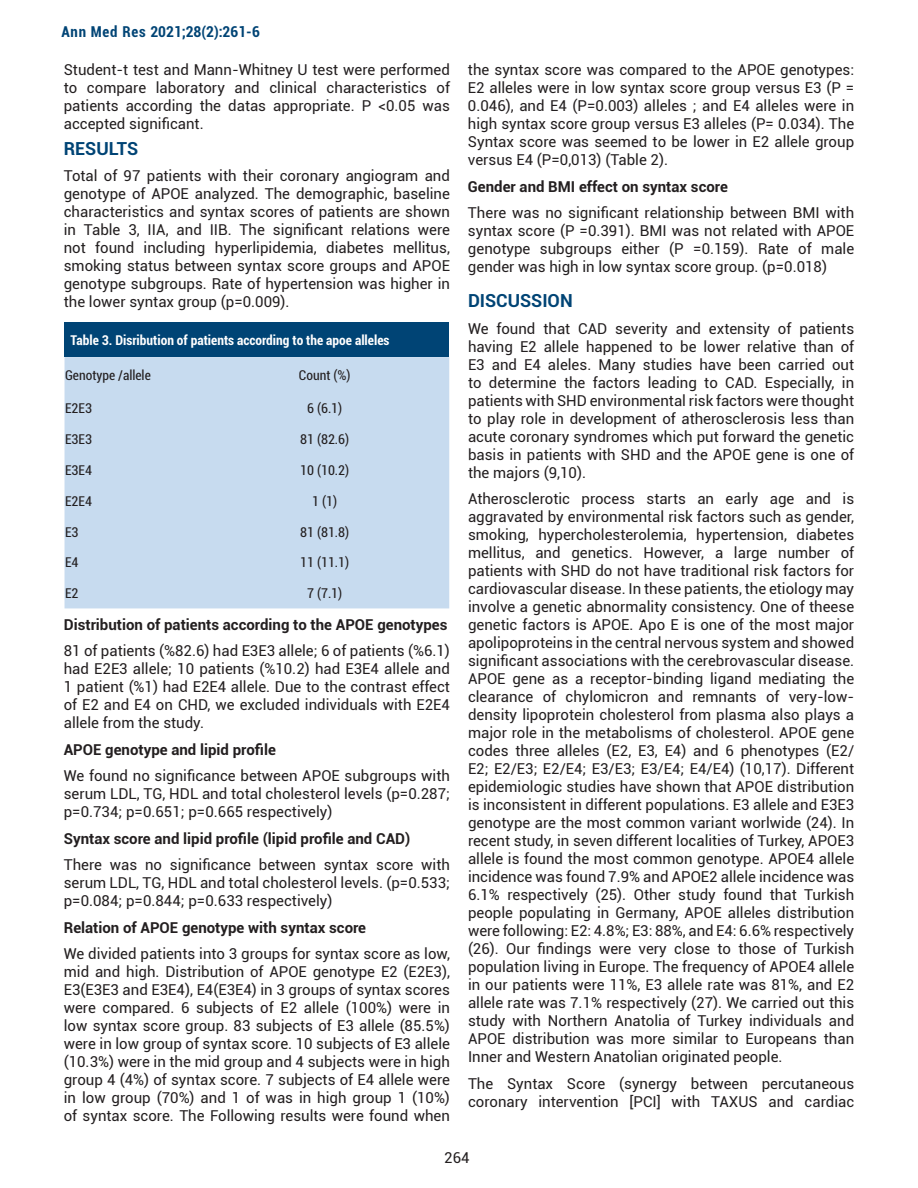
<style>
.page{position:relative;width:918px;height:1188px;background:#fff}
.page>*{position:absolute;margin:0;border:0;box-sizing:border-box;transform-origin:0 0}
.t1{font:700 18px "Roboto";color:#004475}
.t2{font:15px/18px "Roboto";color:#231f20;text-align:justify}
.t3{font:700 15px "Roboto";color:#231f20}
.t4{font:700 condensed 15px "Roboto";letter-spacing:.025em;color:#004475}
.t5{font:condensed 13.5px "Roboto";color:#231f20}
.t6{font:700 condensed 13.5px "Roboto";color:#fff}
</style>
<div class="page">
<div style="left:65px;top:322px;width:384px;height:35px;background:#004475"></div>
<div style="left:65px;top:357px;width:384px;height:251px;background:#c7dbef"></div>
<p class="t4" style="left:61px;top:21px;width:200px">Ann Med Res 2021;28(2):261-6</p>
<p class="t2" style="left:64px;top:60px;width:388px">Student-t test and Mann-Whitney U test were performed to compare laboratory and clinical characteristics of patients according the datas appropriate. P &lt;0.05 was accepted significant.</p>
<p class="t1" style="left:64px;top:136px;width:76px">RESULTS</p>
<p class="t2" style="left:64px;top:166px;width:388px">Total of 97 patients with their coronary angiogram and genotype of APOE analyzed. The demographic, baseline characteristics and syntax scores of patients are shown in Table 3, IIA, and IIB. The significant relations were not found including hyperlipidemia, diabetes mellitus, smoking status between syntax score groups and APOE genotype subgroups. Rate of hypertension was higher in the lower syntax group (p=0.009).</p>
<p class="t6" style="left:71px;top:330px;width:320px">Table 3. Disribution of patients according to the apoe alleles</p>
<p class="t5" style="left:65px;top:366px;width:87px">Genotype /allele</p>
<p class="t5" style="left:299px;top:366px;width:53px">Count (%)</p>
<p class="t5" style="left:65px;top:399px;width:28px">E2E3</p>
<p class="t5" style="left:307px;top:399px;width:37px">6 (6.1)</p>
<p class="t5" style="left:65px;top:430px;width:28px">E3E3</p>
<p class="t5" style="left:300px;top:430px;width:51px">81 (82.6)</p>
<p class="t5" style="left:65px;top:461px;width:28px">E3E4</p>
<p class="t5" style="left:300px;top:461px;width:51px">10 (10.2)</p>
<p class="t5" style="left:65px;top:492px;width:28px">E2E4</p>
<p class="t5" style="left:312px;top:492px;width:26px">1 (1)</p>
<p class="t5" style="left:65px;top:522px;width:15px">E3</p>
<p class="t5" style="left:300px;top:522px;width:51px">81 (81.8)</p>
<p class="t5" style="left:65px;top:553px;width:15px">E4</p>
<p class="t5" style="left:300px;top:553px;width:51px">11 (11.1)</p>
<p class="t5" style="left:65px;top:584px;width:15px">E2</p>
<p class="t5" style="left:307px;top:584px;width:37px">7 (7.1)</p>
<p class="t3" style="left:64px;top:614px;width:385px">Distribution of patients according to the APOE genotypes</p>
<p class="t2" style="left:64px;top:641px;width:388px">81 of patients (%82.6) had E3E3 allele; 6 of patients (%6.1) had E2E3 allele; 10 patients (%10.2) had E3E4 allele and 1 patient (%1) had E2E4 allele. Due to the contrast effect of E2 and E4 on CHD, we excluded individuals with E2E4 allele from the study.</p>
<p class="t3" style="left:64px;top:739px;width:214px">APOE genotype and lipid profile</p>
<p class="t2" style="left:64px;top:766px;width:388px">We found no significance between APOE subgroups with serum LDL, TG, HDL and total cholesterol levels (p=0.287; p=0.734; p=0.651; p=0.665 respectively)</p>
<p class="t3" style="left:64px;top:828px;width:348px">Syntax score and lipid profile (lipid profile and CAD)</p>
<p class="t2" style="left:64px;top:855px;width:388px">There was no significance between syntax score with serum LDL, TG, HDL and total cholesterol levels. (p=0.533; p=0.084; p=0.844; p=0.633 respectively)</p>
<p class="t3" style="left:64px;top:917px;width:304px">Relation of APOE genotype with syntax score</p>
<p class="t2" style="left:64px;top:944px;width:388px">We divided patients into 3 groups for syntax score as low, mid and high. Distribution of APOE genotype E2 (E2E3), E3(E3E3 and E3E4), E4(E3E4) in 3 groups of syntax scores were compared. 6 subjects of E2 allele (100%) were in low syntax score group. 83 subjects of E3 allele (85.5%) were in low group of syntax score. 10 subjects of E3 allele (10.3%) were in the mid group and 4 subjects were in high group 4 (4%) of syntax score. 7 subjects of E4 allele were in low group (70%) and 1 of was in high group 1 (10%) of syntax score. The Following results were found when</p>
<p class="t2" style="left:468px;top:60px;width:388px">the syntax score was compared to the APOE genotypes:<br>E2 alleles were in low syntax score group versus E3 (P = 0.046), and E4 (P=0.003) alleles ; and E4 alleles were in high syntax score group versus E3 alleles (P= 0.034). The Syntax score was seemed to be lower in E2 allele group versus E4 (P=0,013) (Table 2).</p>
<p class="t3" style="left:468px;top:176px;width:261px">Gender and BMI effect on syntax score</p>
<p class="t2" style="left:468px;top:203px;width:388px">There was no significant relationship between BMI with syntax score (P =0.391). BMI was not related with APOE genotype subgroups either (P =0.159). Rate of male gender was high in low syntax score group. (p=0.018)</p>
<p class="t1" style="left:468px;top:288px;width:106px">DISCUSSION</p>
<p class="t2" style="left:468px;top:319px;width:388px">We found that CAD severity and extensity of patients having E2 allele happened to be lower relative than of E3 and E4 aleles. Many studies have been carried out to determine the factors leading to CAD. Especially, in patients with SHD environmental risk factors were thought to play role in development of atherosclerosis less than acute coronary syndromes which put forward the genetic basis in patients with SHD and the APOE gene is one of the majors (9,10).</p>
<p class="t2" style="left:468px;top:489px;width:388px">Atherosclerotic process starts an early age and is aggravated by environmental risk factors such as gender, smoking, hypercholesterolemia, hypertension, diabetes mellitus, and genetics. However, a large number of patients with SHD do not have traditional risk factors for cardiovascular disease. In these patients, the etiology may involve a genetic abnormality consistency. One of theese genetic factors is APOE. Apo E is one of the most major apolipoproteins in the central nervous system and showed significant associations with the cerebrovascular disease.<br>APOE gene as a receptor-binding ligand mediating the clearance of chylomicron and remnants of very-low&shy;density lipoprotein cholesterol from plasma also plays a major role in the metabolisms of cholesterol. APOE gene codes three alleles (E2, E3, E4) and 6 phenotypes (E2/ E2; E2/E3; E2/E4; E3/E3; E3/E4; E4/E4) (10,17). Different epidemiologic studies have shown that APOE distribution is inconsistent in different populations. E3 allele and E3E3 genotype are the most common variant worlwide (24). In recent study, in seven different localities of Turkey, APOE3 allele is found the most common genotype. APOE4 allele incidence was found 7.9% and APOE2 allele incidence was 6.1% respectively (25). Other study found that Turkish people populating in Germany, APOE alleles distribution were following: E2: 4.8%; E3: 88%, and E4: 6.6% respectively (26). Our findings were very close to those of Turkish population living in Europe. The frequency of APOE4 allele in our patients were 11%, E3 allele rate was 81%, and E2 allele rate was 7.1% respectively (27). We carried out this study with Northern Anatolia of Turkey individuals and APOE distribution was more similar to Europeans than Inner and Western Anatolian originated people.</p>
<p class="t2" style="left:468px;top:1074px;width:388px">The Syntax Score (synergy between percutaneous coronary intervention [PCI] with TAXUS and cardiac</p>
<p class="t2" style="left:444px;top:1148px;width:27px">264</p>
</div>
